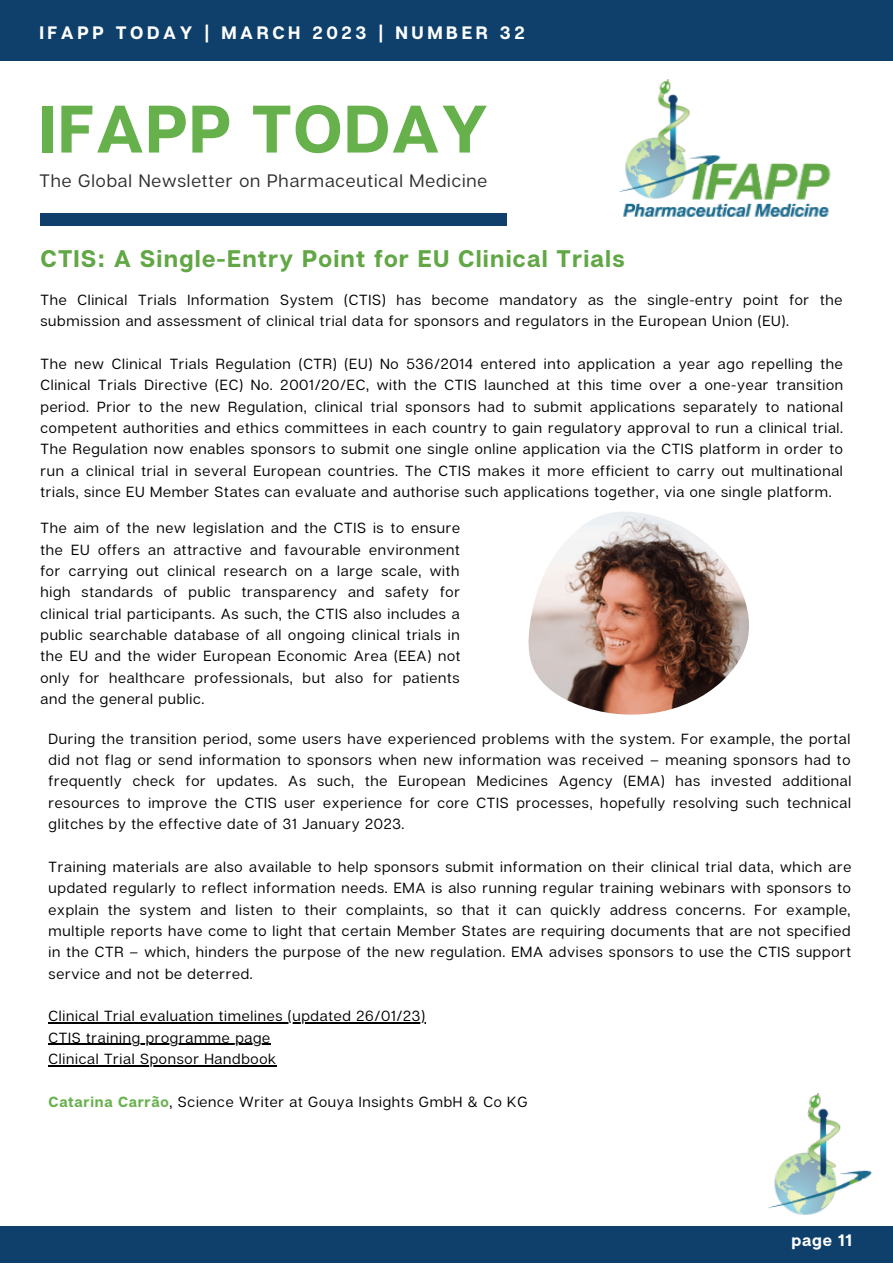
<style>
.page{position:relative;width:893px;height:1264px;background:#fff}
.page>*{position:absolute;margin:0;border:0;box-sizing:border-box;transform-origin:0 0}
.t1{font:700 66.9px "Articulat CF";letter-spacing:.02em;color:#66b14c}
.t2{font:700 24px "Articulat CF";letter-spacing:.05em;color:#61a745}
.t3{font:18px "Articulat CF";letter-spacing:.05em;color:#2f2f2f}
.t4{font:700 18px "Articulat CF";letter-spacing:.2em;color:#fff}
.t5{font:700 16.5px "Articulat CF";letter-spacing:.05em;color:#fff}
.t6{font:14.7px/21.3px "Articulat CF";letter-spacing:.05em;color:#000;text-align:justify}
.s1{font-weight:700;color:#66b14c}
</style>
<div class="page">
<div style="left:0;top:0;width:892px;height:61px;background:#0f406b"></div>
<div style="left:40px;top:213px;width:467px;height:12px;background:#0f406b"></div>
<div style="left:0;top:1226px;width:892px;height:36px;background:#0f406b"></div>
<img style="left:768px;top:1093px;width:104px;height:122px">
<img style="left:619px;top:80px;width:212px;height:137px">
<img style="left:528px;top:512px;width:221px;height:202px">
<hr style="left:49px;top:1022px;width:377px;height:1px;background:#000">
<hr style="left:49px;top:1043px;width:222px;height:1px;background:#000">
<hr style="left:49px;top:1065px;width:228px;height:1px;background:#000">
<p class="t4" style="left:39px;top:21px;width:487px">IFAPP TODAY | MARCH 2023 | NUMBER 32</p>
<h1 class="t1" style="left:39px;top:87px;width:450px">IFAPP TODAY</h1>
<p class="t3" style="left:39px;top:169px;width:449px">The Global Newsletter on Pharmaceutical Medicine</p>
<h2 class="t2" style="left:40px;top:243px;width:585px">CTIS: A Single-Entry Point for EU Clinical Trials</h2>
<p class="t6" style="left:40px;top:288px;width:803px">The Clinical Trials Information System (CTIS) has become mandatory as the single-entry point for the submission and assessment of clinical trial data for sponsors and regulators in the European Union (EU).</p>
<p class="t6" style="left:40px;top:353px;width:804px">The new Clinical Trials Regulation (CTR) (EU) No 536/2014 entered into application a year ago repelling the Clinical Trials Directive (EC) No. 2001/20/EC, with the CTIS launched at this time over a one-year transition period. Prior to the new Regulation, clinical trial sponsors had to submit applications separately to national competent authorities and ethics committees in each country to gain regulatory approval to run a clinical trial.<br>The Regulation now enables sponsors to submit one single online application via the CTIS platform in order to run a clinical trial in several European countries. The CTIS makes it more efficient to carry out multinational trials, since EU Member States can evaluate and authorise such applications together, via one single platform.</p>
<p class="t6" style="left:40px;top:517px;width:421px">The aim of the new legislation and the CTIS is to ensure the EU offers an attractive and favourable environment for carrying out clinical research on a large scale, with high standards of public transparency and safety for clinical trial participants. As such, the CTIS also includes a public searchable database of all ongoing clinical trials in the EU and the wider European Economic Area (EEA) not only for healthcare professionals, but also for patients and the general public.</p>
<p class="t6" style="left:49px;top:727px;width:804px">During the transition period, some users have experienced problems with the system. For example, the portal did not flag or send information to sponsors when new information was received – meaning sponsors had to frequently check for updates. As such, the European Medicines Agency (EMA) has invested additional resources to improve the CTIS user experience for core CTIS processes, hopefully resolving such technical glitches by the effective date of 31 January 2023.</p>
<p class="t6" style="left:49px;top:855px;width:804px">Training materials are also available to help sponsors submit information on their clinical trial data, which are updated regularly to reflect information needs. EMA is also running regular training webinars with sponsors to explain the system and listen to their complaints, so that it can quickly address concerns. For example, multiple reports have come to light that certain Member States are requiring documents that are not specified in the CTR – which, hinders the purpose of the new regulation. EMA advises sponsors to use the CTIS support service and not be deterred.</p>
<p class="t6" style="left:49px;top:1005px;width:378px;text-align:left">Clinical Trial evaluation timelines (updated 26/01/23)<br>CTIS training programme page<br>Clinical Trial Sponsor Handbook</p>
<p class="t6" style="left:49px;top:1090px;width:480px"><span class="s1">Catarina Carrão</span>, Science Writer at Gouya Insights GmbH &amp; Co KG</p>
<p class="t5" style="left:791px;top:1229px;width:62px">page 11</p>
</div>
